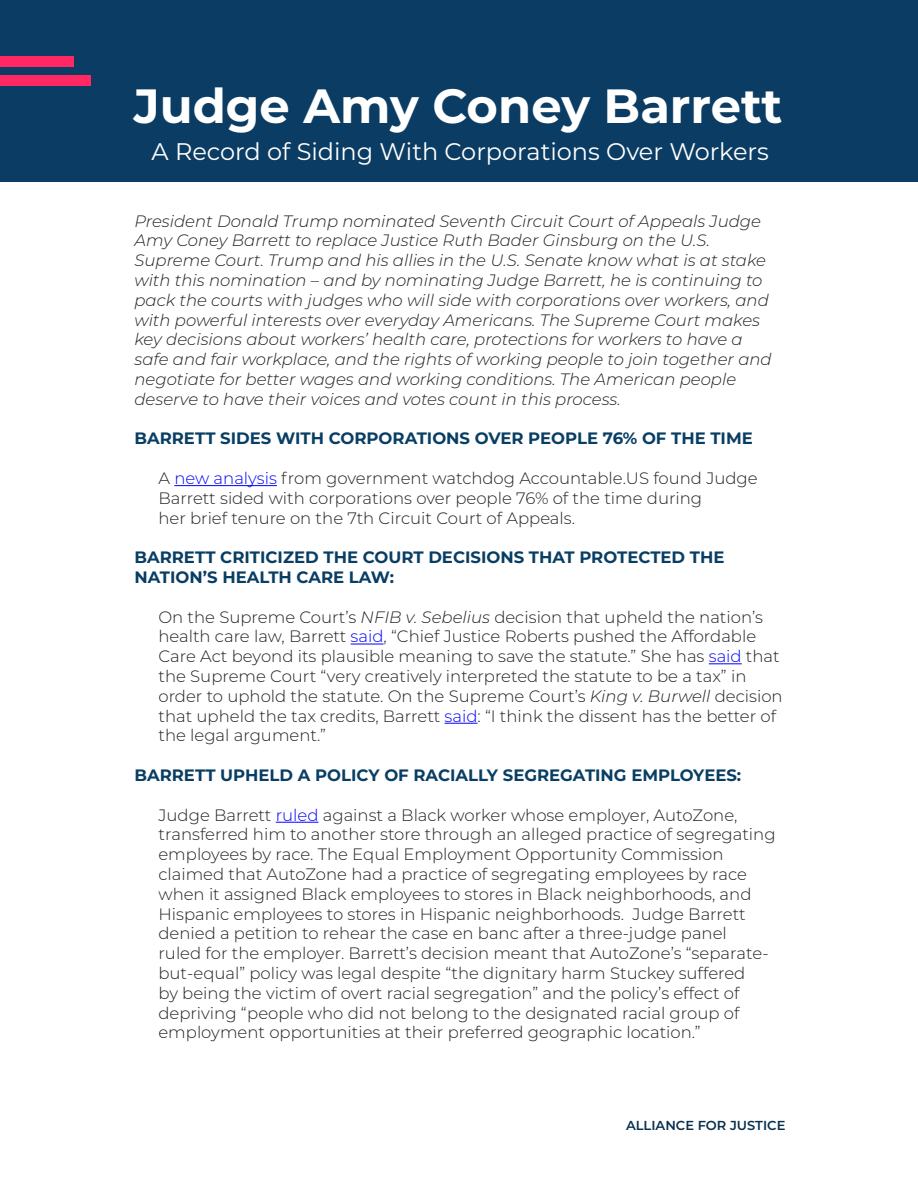
<style>
.page{position:relative;width:918px;height:1188px;background:#fff}
.page>*{position:absolute;margin:0;border:0;box-sizing:border-box;transform-origin:0 0}
.t1{font:700 48px "Montserrat";color:#fff}
.t2{font:24px "Montserrat";color:#fff}
.List_Paragraph{font:300 16.5px/19.8px "Montserrat";color:#231f20}
.t3{font:italic 300 16.5px/19.8px "Montserrat";color:#231f20}
.t4{font:700 16.5px/19.8px "Montserrat";color:#093e64}
.t5{font:600 13.05px "Montserrat";color:#09304f}
.s1{color:#00f}
.s2{font-style:italic}
</style>
<div class="page">
<div style="left:0;top:0;width:918px;height:182px;background:#0b3d64"></div>
<div style="left:0;top:75px;width:91px;height:10px;background:#ff2864"></div>
<div style="left:0;top:56px;width:74px;height:10px;background:#ff2864"></div>
<hr style="left:174px;top:485px;width:103px;height:1px;background:#00f">
<hr style="left:351px;top:644px;width:33px;height:1px;background:#00f">
<hr style="left:709px;top:663px;width:33px;height:1px;background:#00f">
<hr style="left:445px;top:723px;width:32px;height:1px;background:#00f">
<hr style="left:276px;top:822px;width:43px;height:1px;background:#00f">
<p class="t1" style="left:134px;top:71px;width:650px">Judge Amy Coney Barrett</p>
<p class="t2" style="left:152px;top:135px;width:619px">A Record of Siding With Corporations Over Workers</p>
<p class="t3" style="left:134px;top:210px;width:639px">President Donald Trump nominated Seventh Circuit Court of Appeals Judge Amy Coney Barrett to replace Justice Ruth Bader Ginsburg on the U.S.<br>Supreme Court. Trump and his allies in the U.S. Senate know what is at stake with this nomination – and by nominating Judge Barrett, he is continuing to pack the courts with judges who will side with corporations over workers, and with powerful interests over everyday Americans. The Supreme Court makes key decisions about workers’ health care, protections for workers to have a safe and fair workplace, and the rights of working people to join together and negotiate for better wages and working conditions. The American people deserve to have their voices and votes count in this process.</p>
<p class="t4" style="left:134px;top:428px;width:620px">BARRETT SIDES WITH CORPORATIONS OVER PEOPLE 76% OF THE TIME</p>
<p class="List_Paragraph" style="left:158px;top:468px;width:601px">A <span class="s1">new analysis</span> from government watchdog Accountable.US found Judge<br>Barrett sided with corporations over people 76% of the time during<br>her brief tenure on the 7th Circuit Court of Appeals.</p>
<p class="t4" style="left:134px;top:547px;width:592px">BARRETT CRITICIZED THE COURT DECISIONS THAT PROTECTED THE<br>NATION’S HEALTH CARE LAW:</p>
<p class="List_Paragraph" style="left:158px;top:606px;width:626px">On the Supreme Court’s <span class="s2">NFIB v. Sebelius</span> decision that upheld the nation’s health care law, Barrett <span class="s1">said</span>, “Chief Justice Roberts pushed the Affordable Care Act beyond its plausible meaning to save the statute.” She has <span class="s1">said</span> that the Supreme Court “very creatively interpreted the statute to be a tax” in order to uphold the statute. On the Supreme Court’s <span class="s2">King v. Burwell</span> decision that upheld the tax credits, Barrett <span class="s1">said</span>: “I think the dissent has the better of the legal argument.”</p>
<p class="t4" style="left:134px;top:764px;width:608px">BARRETT UPHELD A POLICY OF RACIALLY SEGREGATING EMPLOYEES:</p>
<p class="List_Paragraph" style="left:158px;top:804px;width:619px">Judge Barrett <span class="s1">ruled</span> against a Black worker whose employer, AutoZone, transferred him to another store through an alleged practice of segregating employees by race. The Equal Employment Opportunity Commission claimed that AutoZone had a practice of segregating employees by race when it assigned Black employees to stores in Black neighborhoods, and Hispanic employees to stores in Hispanic neighborhoods. Judge Barrett denied a petition to rehear the case en banc after a three-judge panel<br>ruled for the employer. Barrett’s decision meant that AutoZone’s “separate&shy;but-equal” policy was legal despite “the dignitary harm Stuckey suffered<br>by being the victim of overt racial segregation” and the policy’s effect of depriving “people who did not belong to the designated racial group of employment opportunities at their preferred geographic location.”</p>
<p class="t5" style="left:626px;top:1117px;width:161px">ALLIANCE FOR JUSTICE</p>
</div>
